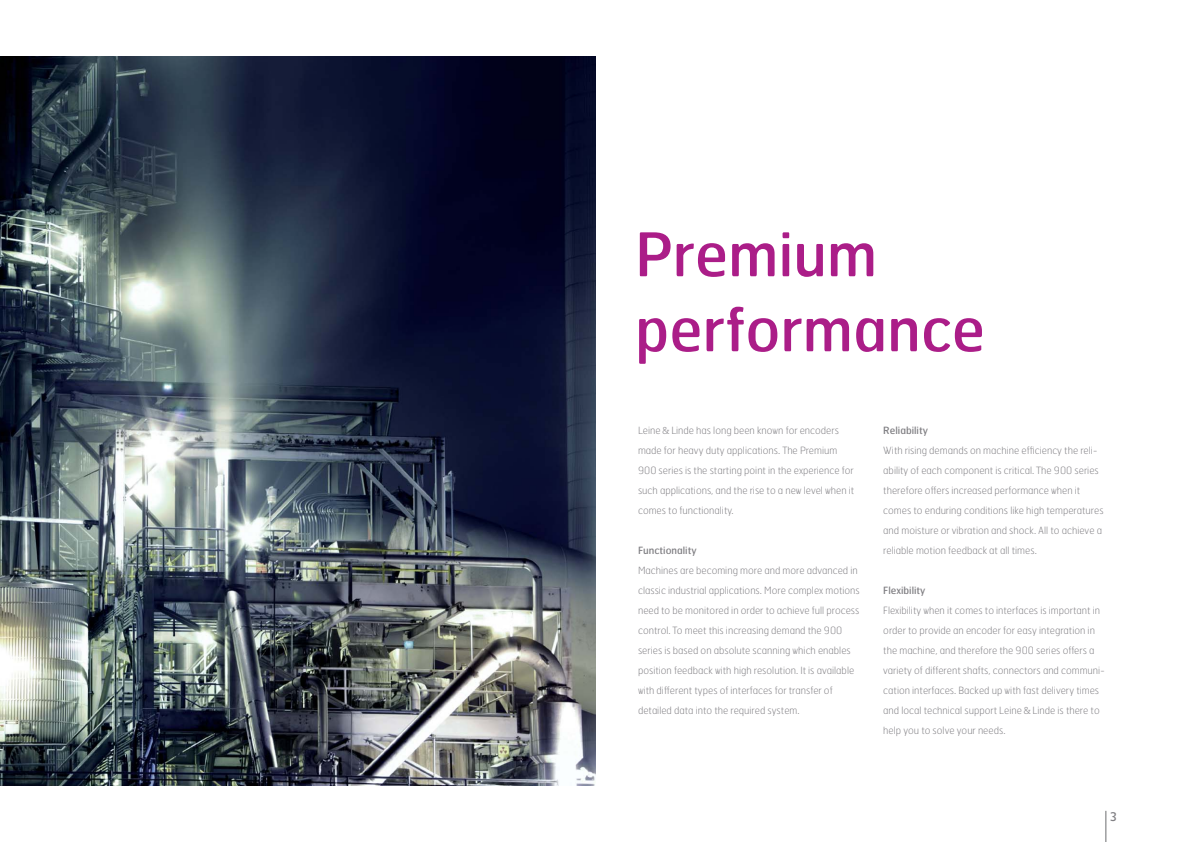
<style>
.page{position:relative;width:1191px;height:842px;background:#fff}
.page>*{position:absolute;margin:0;border:0;box-sizing:border-box;transform-origin:0 0}
.t1{font:60px/75px "Hermes";color:#ab1d88}
.t2{font:12px "Hermes";color:#807f83}
.t3{font:100 10px/20px "Hermes";color:#807f83}
.t4{font:10px "Hermes";color:#807f83}
.s1{font-family:"Caecilia LT";font-weight:300}
</style>
<div class="page">
<hr style="left:1105px;top:811px;width:1px;height:31px;background:#6d6e70">
<img style="left:0;top:57px;width:595px;height:728px">
<h1 class="t1" style="left:635px;top:221px;width:351px">Premium performance</h1>
<p class="t3" style="left:638px;top:421px;width:218px">Leine <span class="s1">&amp;</span> Linde has long been known for encoders made for heavy duty applications. The Premium 900 series is the starting point in the experience for such applications, and the rise to a new level when it comes to functionality.</p>
<p class="t4" style="left:638px;top:546px;width:60px">Functionality</p>
<p class="t3" style="left:638px;top:561px;width:223px">Machines are becoming more and more advanced in classic industrial applications. More complex motions need to be monitored in order to achieve full process control. To meet this increasing demand the 900 series is based on absolute scanning which enables position feedback with high resolution. It is available with different types of interfaces for transfer of detailed data into the required system.</p>
<p class="t4" style="left:883px;top:426px;width:46px">Reliability</p>
<p class="t3" style="left:883px;top:441px;width:222px">With rising demands on machine efficiency the reli&shy;ability of each component is critical. The 900 series therefore offers increased performance when it comes to enduring conditions like high temperatures and moisture or vibration and shock. All to achieve a reliable motion feedback at all times.</p>
<p class="t4" style="left:883px;top:586px;width:44px">Flexibility</p>
<p class="t3" style="left:883px;top:601px;width:223px">Flexibility when it comes to interfaces is important in order to provide an encoder for easy integration in the machine, and therefore the 900 series offers a variety of different shafts, connectors and communi&shy;cation interfaces. Backed up with fast delivery times and local technical support Leine <span class="s1">&amp;</span> Linde is there to help you to solve your needs.</p>
<p class="t2" style="left:1110px;top:811px;width:8px">3</p>
</div>
